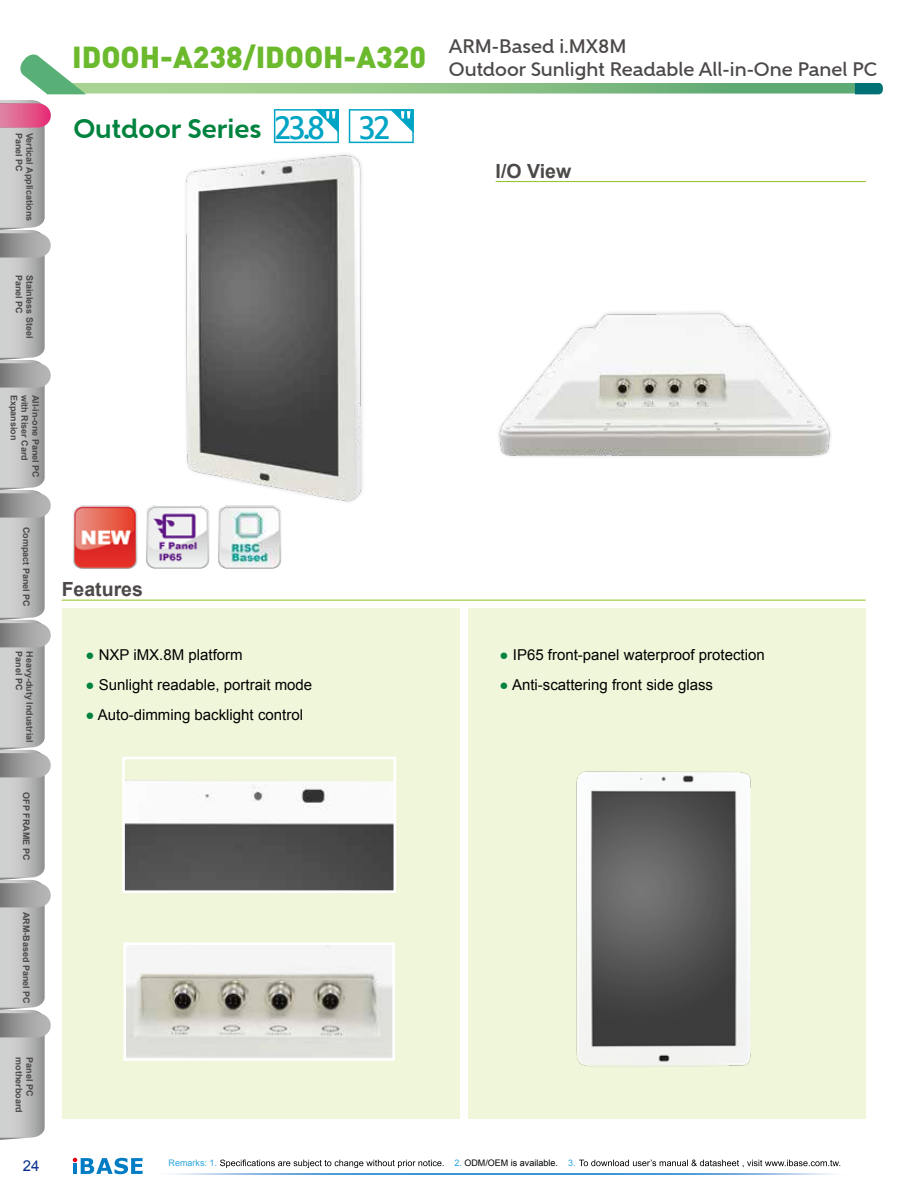
<style>
.page{position:relative;width:919px;height:1191px;background:#fff}
.page>*{position:absolute;margin:0;border:0;box-sizing:border-box;transform-origin:0 0}
.t1{font:900 30px "DIN Pro";color:#6bb92d}
.t2{font:700 27px "Gentleman 800";color:#00833e}
.t3{font:500 19.5px/23.4px "Gentleman 700";color:#4c4948}
.t4{font:700 19.5px "Arial";color:#4c4948}
.t5{font:15px "Arial";color:#000}
.t6{font:15px "Arial";color:#0b3190}
.t7{font:700 9px "Arial";color:#4c4948}
.t8{font:9px "Arial";color:#000}
.t9{font:9px "Arial";color:#2ea7e0}
.s1{font-family:"Estrangelo Edessa";font-weight:400;font-size:36px;color:#00a4c5}
.s2{color:#00833e}
.s3{color:#2ea7e0}
</style>
<div class="page">
<svg style="left:20px;top:54px;width:862px;height:40px"></svg>
<hr style="left:62px;top:600px;width:803px;height:1px;background:#8fc31f">
<hr style="left:495px;top:181px;width:370px;height:1px;background:#8fc31f">
<div style="left:62px;top:608px;width:397px;height:510px;background:#f0f6da"></div>
<div style="left:468px;top:608px;width:397px;height:510px;background:#f0f6da"></div>
<svg style="left:72px;top:1157px;width:71px;height:18px"></svg>
<svg style="left:220px;top:1159px;width:223px;height:9px"></svg>
<img style="left:172px;top:1173px;width:662px;height:1px">
<svg style="left:579px;top:1159px;width:261px;height:8px"></svg>
<img style="left:73px;top:505px;width:209px;height:63px">
<img style="left:182px;top:154px;width:181px;height:352px">
<img style="left:498px;top:312px;width:333px;height:145px">
<img style="left:126px;top:780px;width:266px;height:109px">
<div style="left:122px;top:756px;width:274px;height:137px;border:3px solid #fff"></div>
<img style="left:127px;top:946px;width:264px;height:110px">
<div style="left:123px;top:942px;width:272px;height:118px;border:3px solid #fff"></div>
<img style="left:576px;top:771px;width:175px;height:296px">
<svg style="left:0;top:100px;width:51px;height:1039px;background:#c0bebf"></svg>
<svg style="left:274px;top:109px;width:65px;height:34px"></svg>
<svg style="left:349px;top:109px;width:65px;height:34px"></svg>
<p class="t7" style="left:25px;top:133px;width:41px;rotate:90deg">Panel PC</p>
<p class="t7" style="left:36px;top:133px;width:90px;rotate:90deg">Vertical Applications</p>
<p class="t7" style="left:25px;top:275px;width:41px;rotate:90deg">Panel PC</p>
<p class="t7" style="left:36px;top:275px;width:65px;rotate:90deg">Stainless Steel</p>
<p class="t7" style="left:20px;top:394px;width:47px;rotate:90deg">Expansion</p>
<p class="t7" style="left:31px;top:394px;width:68px;rotate:90deg">with Riser Card</p>
<p class="t7" style="left:42px;top:394px;width:85px;rotate:90deg">All-in-one Panel PC</p>
<p class="t7" style="left:32px;top:527px;width:82px;rotate:90deg">Compact Panel PC</p>
<p class="t7" style="left:25px;top:651px;width:41px;rotate:90deg">Panel PC</p>
<p class="t7" style="left:36px;top:651px;width:93px;rotate:90deg">Heavy-duty Industrial</p>
<p class="t7" style="left:32px;top:792px;width:69px;rotate:90deg">OFP FRAME PC</p>
<p class="t7" style="left:32px;top:911px;width:94px;rotate:90deg">ARM-Based Panel PC</p>
<p class="t7" style="left:25px;top:1057px;width:57px;rotate:90deg">motherboard</p>
<p class="t7" style="left:36px;top:1057px;width:41px;rotate:90deg">Panel PC</p>
<h1 class="t1" style="left:72px;top:37px;width:355px">IDOOH-A238/IDOOH-A320</h1>
<h2 class="t2" style="left:73px;top:112px;width:319px">Outdoor Series <span class="s1">23.8 32</span></h2>
<h3 class="t4" style="left:62px;top:576px;width:83px">Features</h3>
<h3 class="t5" style="left:85px;top:645px;width:159px"><span class="s2">●</span> NXP iMX.8M platform</h3>
<h3 class="t5" style="left:85px;top:675px;width:228px"><span class="s2">●</span> Sunlight readable, portrait mode</h3>
<h3 class="t5" style="left:85px;top:705px;width:219px"><span class="s2">●</span> Auto-dimming backlight control</h3>
<h3 class="t3" style="left:449px;top:34px;width:430px">ARM-Based i.MX8M<br>Outdoor Sunlight Readable All-in-One Panel PC</h3>
<h3 class="t4" style="left:495px;top:159px;width:77px">I/O View</h3>
<h3 class="t5" style="left:499px;top:645px;width:267px"><span class="s2">●</span> IP65 front-panel waterproof protection</h3>
<h3 class="t5" style="left:499px;top:675px;width:215px"><span class="s2">●</span> Anti-scattering front side glass</h3>
<h3 class="t6" style="left:23px;top:1156px;width:18px">24</h3>
<p class="t9" style="left:169px;top:1157px;width:50px">Remarks: 1.</p>
<p class="t8" style="left:454px;top:1157px;width:123px"><span class="s3">2.</span> ODM/OEM is available. <span class="s3">3.</span></p>
</div>
